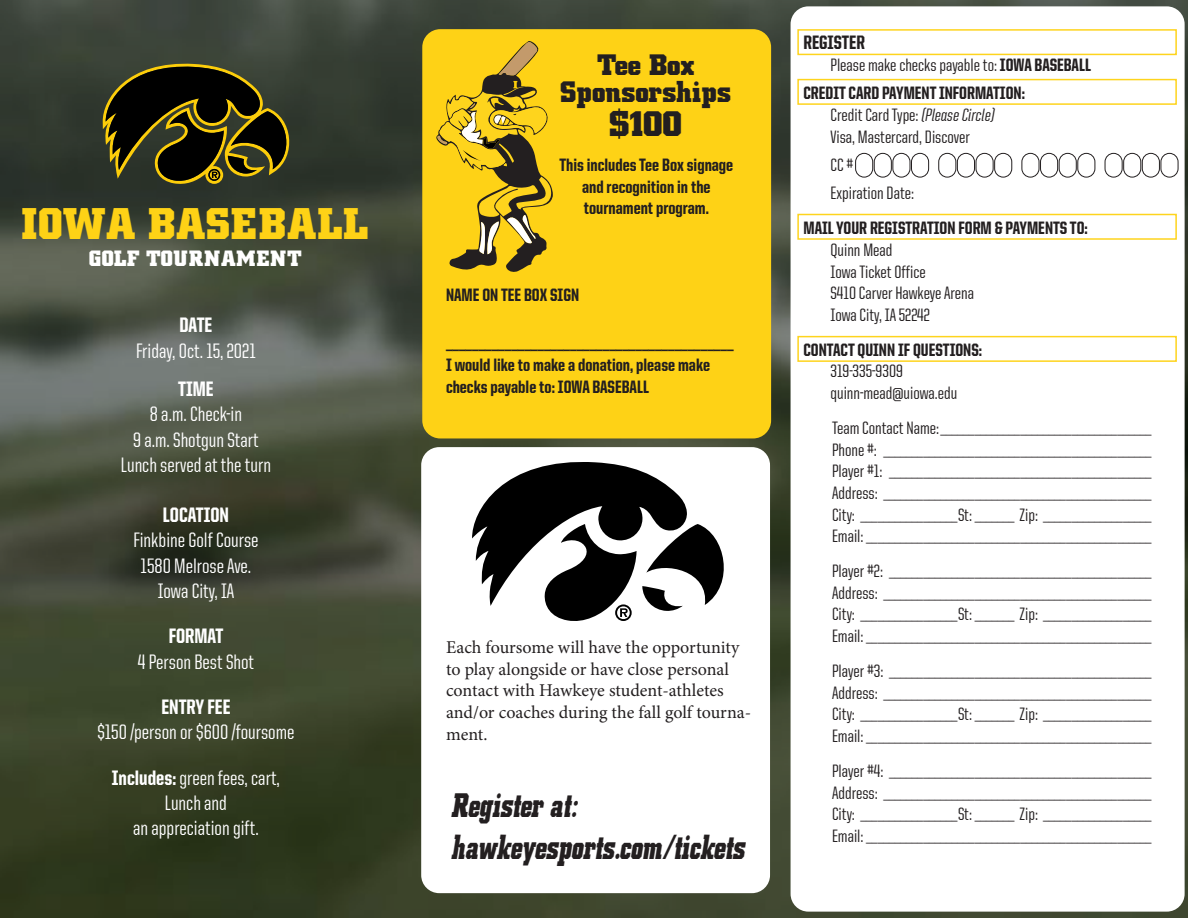
<style>
.page{position:relative;width:1188px;height:918px;background:#fff}
.page>*{position:absolute;margin:0;border:0;box-sizing:border-box;transform-origin:0 0}
.t1{font:700 45px "Hawkeye";letter-spacing:.02em;color:#fed216}
.t2{font:700 36px "Hawkeye";color:#231f20}
.t3{font:italic 700 34.5px "Hawkeye";color:#231f20;scale:.75 1}
.t4{font:700 30px "Hawkeye";color:#231f20}
.t5{font:700 22.5px "Hawkeye";letter-spacing:.02em;color:#fff}
.t6{font:500 21px "United Sans Cond";color:#fff}
.t7{font:800 21px "United Sans Cond";color:#fff}
.t8{font:800 19.5px "United Sans Cond";color:#231f20}
.t9{font:500 18px "United Sans Cond";color:#231f20}
.t10{font:800 18px/21.6px "United Sans Cond";color:#231f20;text-align:center}
.t11{font:18px/21.6px "Minion Pro";color:#231f20}
.s1{font-weight:800}
.s2{font-family:"United Italic Cond"}
</style>
<div class="page">
<img style="left:0;top:0;width:1188px;height:918px">
<div style="left:421px;top:447px;width:349px;height:446px;background:#fff;border-radius:18px"></div>
<div style="left:422px;top:29px;width:349px;height:409px;background:#fed216;border-radius:18px"></div>
<div style="left:791px;top:6px;width:394px;height:906px;background:#fff;border-radius:18px"></div>
<div style="left:855px;top:153px;width:18px;height:24px;border:1px solid #231f20;border-radius:9px"></div>
<div style="left:1022px;top:153px;width:17px;height:24px;border:1px solid #231f20;border-radius:9px"></div>
<div style="left:938px;top:153px;width:18px;height:24px;border:1px solid #231f20;border-radius:9px"></div>
<div style="left:1105px;top:153px;width:18px;height:24px;border:1px solid #231f20;border-radius:9px"></div>
<div style="left:874px;top:153px;width:18px;height:24px;border:1px solid #231f20;border-radius:9px"></div>
<div style="left:1040px;top:153px;width:18px;height:24px;border:1px solid #231f20;border-radius:9px"></div>
<div style="left:957px;top:153px;width:18px;height:24px;border:1px solid #231f20;border-radius:9px"></div>
<div style="left:1123px;top:153px;width:18px;height:24px;border:1px solid #231f20;border-radius:9px"></div>
<div style="left:892px;top:153px;width:18px;height:24px;border:1px solid #231f20;border-radius:9px"></div>
<div style="left:1059px;top:153px;width:18px;height:24px;border:1px solid #231f20;border-radius:9px"></div>
<div style="left:976px;top:153px;width:18px;height:24px;border:1px solid #231f20;border-radius:9px"></div>
<div style="left:1142px;top:153px;width:18px;height:24px;border:1px solid #231f20;border-radius:9px"></div>
<div style="left:911px;top:153px;width:18px;height:24px;border:1px solid #231f20;border-radius:9px"></div>
<div style="left:1077px;top:153px;width:18px;height:24px;border:1px solid #231f20;border-radius:9px"></div>
<div style="left:994px;top:153px;width:18px;height:24px;border:1px solid #231f20;border-radius:9px"></div>
<div style="left:1161px;top:153px;width:17px;height:24px;border:1px solid #231f20;border-radius:9px"></div>
<div style="left:797px;top:214px;width:380px;height:26px;border:2px solid #fed41d"></div>
<div style="left:797px;top:336px;width:380px;height:26px;border:2px solid #fed41d"></div>
<div style="left:797px;top:79px;width:380px;height:26px;border:2px solid #fed41d"></div>
<div style="left:797px;top:29px;width:380px;height:26px;border:2px solid #fed41d"></div>
<svg style="left:436px;top:41px;width:117px;height:231px"></svg>
<svg style="left:102px;top:60px;width:195px;height:125px;background:#353314"></svg>
<svg style="left:472px;top:462px;width:252px;height:159px"></svg>
<p class="t1" style="left:22px;top:199px;width:349px">IOWA BASEBALL</p>
<p class="t5" style="left:90px;top:246px;width:214px">GOLF TOURNAMENT</p>
<p class="t7" style="left:179px;top:314px;width:34px">DATE</p>
<p class="t6" style="left:136px;top:340px;width:121px">Friday, Oct. 15, 2021</p>
<p class="t7" style="left:178px;top:378px;width:37px">TIME</p>
<p class="t6" style="left:150px;top:404px;width:94px">8 a.m. Check-in</p>
<p class="t6" style="left:133px;top:429px;width:127px">9 a.m. Shotgun Start</p>
<p class="t6" style="left:121px;top:454px;width:152px">Lunch served at the turn</p>
<p class="t7" style="left:163px;top:504px;width:68px">LOCATION</p>
<p class="t6" style="left:133px;top:530px;width:127px">Finkbine Golf Course</p>
<p class="t6" style="left:141px;top:555px;width:112px">1580 Melrose Ave.</p>
<p class="t6" style="left:158px;top:580px;width:78px">Iowa City, IA</p>
<p class="t7" style="left:169px;top:625px;width:56px">FORMAT</p>
<p class="t6" style="left:138px;top:651px;width:118px">4 Person Best Shot</p>
<p class="t7" style="left:161px;top:696px;width:71px">ENTRY FEE</p>
<p class="t6" style="left:97px;top:721px;width:199px">$150 /person or $600 /foursome</p>
<p class="t6" style="left:112px;top:767px;width:170px"><span class="s1">Includes:</span> green fees, cart,</p>
<p class="t6" style="left:165px;top:792px;width:64px">Lunch and</p>
<p class="t6" style="left:133px;top:817px;width:127px">an appreciation gift.</p>
<p class="t4" style="left:598px;top:48px;width:99px">Tee Box</p>
<p class="t4" style="left:561px;top:75px;width:172px">Sponsorships</p>
<p class="t2" style="left:610px;top:104px;width:74px">$100</p>
<p class="t10" style="left:559px;top:154px;width:175px">This includes Tee Box signage and recognition in the tournament program.</p>
<p class="t10" style="left:446px;top:284px;width:135px">NAME ON TEE BOX SIGN</p>
<p class="t10" style="left:446px;top:332px;width:289px">____________________________________________</p>
<p class="t10" style="left:446px;top:354px;width:266px">I would like to make a donation, please make</p>
<p class="t10" style="left:446px;top:376px;width:204px">checks payable to: IOWA BASEBALL</p>
<p class="t11" style="left:446px;top:637px;width:307px">Each foursome will have the opportunity to play alongside or have close personal contact with Hawkeye student-athletes and/or coaches during the fall golf tourna&shy;ment.</p>
<p class="t3" style="left:452px;top:786px;width:169px">Register at:</p>
<p class="t3" style="left:452px;top:828px;width:392px">hawkeyesports.com/tickets</p>
<p class="t8" style="left:804px;top:33px;width:63px">REGISTER</p>
<p class="t9" style="left:831px;top:56px;width:262px">Please make checks payable to: <span class="s1">IOWA BASEBALL</span></p>
<p class="t10" style="left:804px;top:82px;width:223px">CREDIT CARD PAYMENT INFORMATION:</p>
<p class="t9" style="left:831px;top:106px;width:166px">Credit Card Type: <span class="s2">(Please Circle)</span></p>
<p class="t9" style="left:831px;top:127px;width:141px">Visa, Mastercard, Discover</p>
<p class="t9" style="left:831px;top:156px;width:24px">CC #</p>
<p class="t9" style="left:831px;top:184px;width:85px">Expiration Date:</p>
<p class="t10" style="left:804px;top:217px;width:286px">MAIL YOUR REGISTRATION FORM &amp; PAYMENTS TO:</p>
<p class="t9" style="left:831px;top:241px;width:63px">Quinn Mead</p>
<p class="t9" style="left:831px;top:262px;width:97px">Iowa Ticket Office</p>
<p class="t9" style="left:831px;top:284px;width:145px">S410 Carver Hawkeye Arena</p>
<p class="t9" style="left:831px;top:305px;width:101px">Iowa City, IA 52242</p>
<p class="t10" style="left:804px;top:339px;width:180px">CONTACT QUINN IF QUESTIONS:</p>
<p class="t9" style="left:831px;top:362px;width:74px">319-335-9309</p>
<p class="t9" style="left:831px;top:384px;width:128px">quinn-mead@uiowa.edu</p>
<p class="t9" style="left:832px;top:419px;width:321px">Team Contact Name:_____________________________________</p>
<p class="t9" style="left:832px;top:440px;width:321px">Phone #: _______________________________________________</p>
<p class="t9" style="left:832px;top:462px;width:321px">Player #1: ______________________________________________</p>
<p class="t9" style="left:832px;top:484px;width:321px">Address: _______________________________________________</p>
<p class="t9" style="left:832px;top:505px;width:321px">City: _________________St:_______ Zip: ___________________</p>
<p class="t9" style="left:832px;top:527px;width:321px">Email:__________________________________________________</p>
<p class="t9" style="left:832px;top:562px;width:321px">Player #2: ______________________________________________</p>
<p class="t9" style="left:832px;top:584px;width:321px">Address: _______________________________________________</p>
<p class="t9" style="left:832px;top:605px;width:321px">City: _________________St:_______ Zip: ___________________</p>
<p class="t9" style="left:832px;top:627px;width:321px">Email:__________________________________________________</p>
<p class="t9" style="left:832px;top:662px;width:321px">Player #3: ______________________________________________</p>
<p class="t9" style="left:832px;top:683px;width:321px">Address: _______________________________________________</p>
<p class="t9" style="left:832px;top:705px;width:321px">City: _________________St:_______ Zip: ___________________</p>
<p class="t9" style="left:832px;top:727px;width:321px">Email:__________________________________________________</p>
<p class="t9" style="left:832px;top:762px;width:321px">Player #4: ______________________________________________</p>
<p class="t9" style="left:832px;top:783px;width:321px">Address: _______________________________________________</p>
<p class="t9" style="left:832px;top:805px;width:321px">City: _________________St:_______ Zip: ___________________</p>
<p class="t9" style="left:832px;top:827px;width:321px">Email:__________________________________________________</p>
</div>
